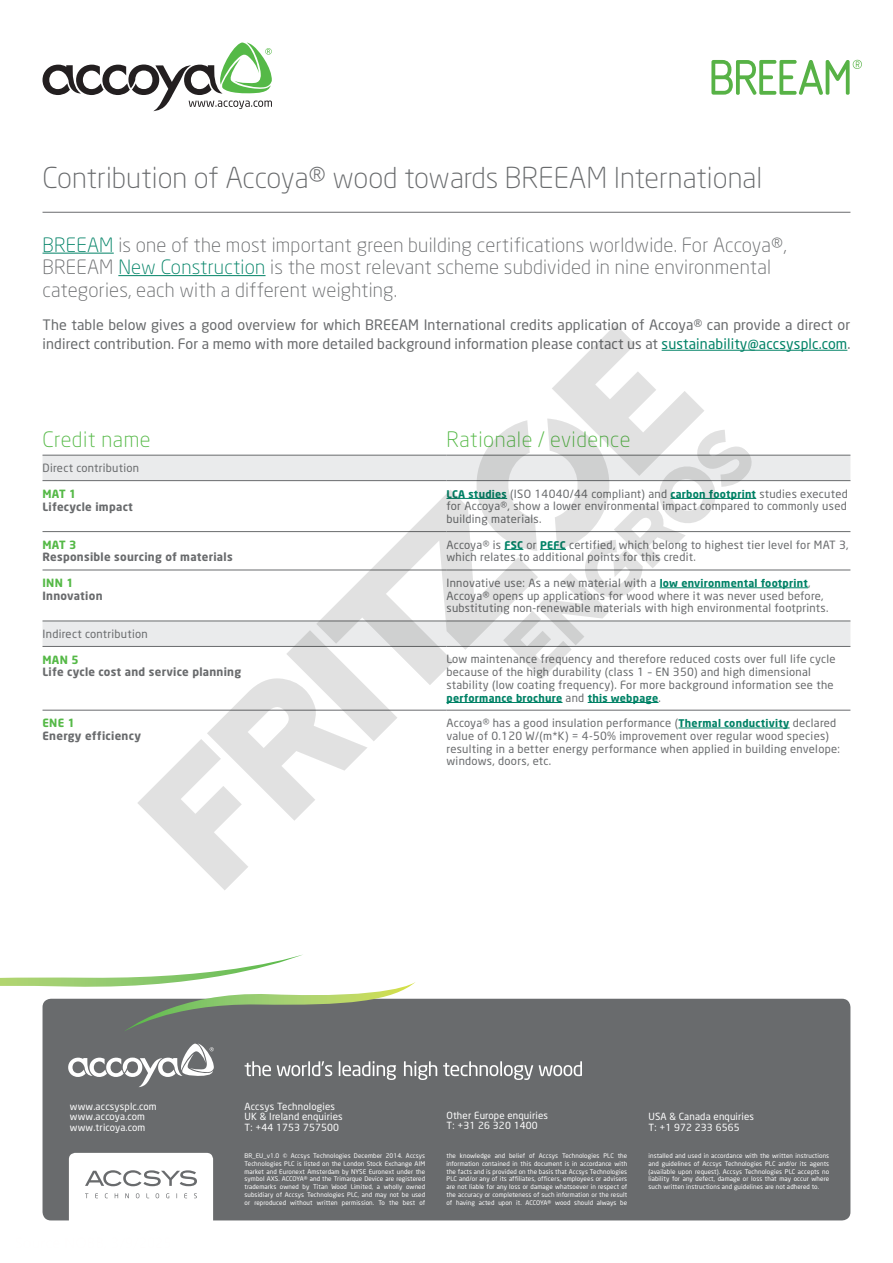
<style>
.page{position:relative;width:893px;height:1263px;background:#fff}
.page>*{position:absolute;margin:0;border:0;box-sizing:border-box;transform-origin:0 0}
.strapline{font:300 28.5px "Neo Sans";color:#696b6d}
.Kopjes{font:300 21px "Neo Sans";letter-spacing:.025em;color:#55b947}
.Subkopjes___Introduc{font:300 19.5px/22.5px "Neo Sans";letter-spacing:.01em;color:#696b6d}
.Broodtekst{font:14.25px/19.5px "Neo Sans";letter-spacing:.01em;color:#696b6d}
.kleine_tekst{font:11.25px/12.8px "Neo Sans";letter-spacing:.025em;color:#696b6d}
.kleine_tekst-2{font:700 11.25px "Neo Sans";letter-spacing:.025em;color:#696b6d}
.kleine_tekst-3{font:700 11.25px "Neo Sans";letter-spacing:.025em;color:#55b947}
.kleine_tekst-4{font:700 10.5px "Neo Sans";letter-spacing:.025em;color:#008266}
.adresgegevens{font:9.75px/10.5px "Neo Sans";letter-spacing:.015em;color:#fff}
.t1{font:6.3px/7.9px "Neo Sans";letter-spacing:.015em;color:#fff;text-align:justify}
.s1{color:#008266}
.s2{font-weight:700;font-size:10.5px;color:#008266}
.s3{font-weight:400;font-size:11.25px;color:#696b6d}
</style>
<div class="page">
<svg style="left:43px;top:43px;width:229px;height:68px"></svg>
<hr style="left:43px;top:212px;width:807px;height:1px;background:#696b6d">
<div style="left:43px;top:999px;width:807px;height:221px;background:#696b6d;border-radius:9px"></div>
<svg style="left:0;top:954px;width:416px;height:78px"></svg>
<svg style="left:244px;top:1061px;width:152px;height:19px"></svg>
<svg style="left:404px;top:1061px;width:178px;height:19px"></svg>
<svg style="left:68px;top:1043px;width:146px;height:44px"></svg>
<hr style="left:43px;top:253px;width:71px;height:1px;background:#008266">
<hr style="left:118px;top:275px;width:148px;height:1px;background:#008266">
<hr style="left:662px;top:350px;width:185px;height:1px;background:#008266">
<svg style="left:43px;top:456px;width:807px;height:190px"></svg>
<hr style="left:43px;top:455px;width:403px;height:1px;background:#696b6d">
<hr style="left:446px;top:455px;width:404px;height:1px;background:#696b6d">
<hr style="left:43px;top:480px;width:403px;height:1px;background:#696b6d">
<hr style="left:446px;top:480px;width:404px;height:1px;background:#696b6d">
<hr style="left:43px;top:531px;width:403px;height:1px;background:#696b6d">
<hr style="left:446px;top:531px;width:404px;height:1px;background:#696b6d">
<hr style="left:43px;top:570px;width:403px;height:1px;background:#696b6d">
<hr style="left:446px;top:570px;width:404px;height:1px;background:#696b6d">
<hr style="left:43px;top:621px;width:403px;height:1px;background:#696b6d">
<hr style="left:446px;top:621px;width:404px;height:1px;background:#696b6d">
<hr style="left:43px;top:646px;width:403px;height:1px;background:#696b6d">
<hr style="left:446px;top:646px;width:404px;height:1px;background:#696b6d">
<hr style="left:43px;top:710px;width:403px;height:1px;background:#696b6d">
<hr style="left:446px;top:710px;width:404px;height:1px;background:#696b6d">
<hr style="left:660px;top:587px;width:148px;height:1px;background:#008266">
<hr style="left:446px;top:702px;width:117px;height:1px;background:#008266">
<hr style="left:588px;top:702px;width:70px;height:1px;background:#008266">
<hr style="left:678px;top:727px;width:112px;height:1px;background:#008266">
<svg style="left:711px;top:60px;width:151px;height:35px"></svg>
<svg style="left:69px;top:1153px;width:144px;height:67px;background:#f4f4f4"></svg>
<svg style="left:316px;top:490px;width:222px;height:221px"></svg>
<svg style="left:137px;top:630px;width:260px;height:260px"></svg>
<svg style="left:449px;top:325px;width:310px;height:354px"></svg>
<p class="strapline" style="left:43px;top:161px;width:721px">Contribution of Accoya® wood towards BREEAM International</p>
<p class="Subkopjes___Introduc" style="left:43px;top:233px;width:746px"><span class="s1">BREEAM</span> is one of the most important green building certifications worldwide. For Accoya®,<br>BREEAM <span class="s1">New Construction</span> is the most relevant scheme subdivided in nine environmental categories, each with a different weighting.</p>
<p class="Broodtekst" style="left:43px;top:314px;width:809px">The table below gives a good overview for which BREEAM International credits application of Accoya® can provide a direct or indirect contribution. For a memo with more detailed background information please contact us at <span class="s1">sustainability@accsysplc.com</span>.</p>
<p class="Kopjes" style="left:43px;top:426px;width:110px">Credit name</p>
<p class="Kopjes" style="left:446px;top:426px;width:186px">Rationale / evidence</p>
<p class="kleine_tekst" style="left:43px;top:461px;width:98px">Direct contribution</p>
<p class="kleine_tekst-3" style="left:43px;top:486px;width:35px">MAT 1</p>
<p class="kleine_tekst-2" style="left:43px;top:499px;width:92px">Lifecycle impact</p>
<p class="kleine_tekst" style="left:446px;top:487px;width:403px;text-align:justify"><span class="s2">LCA studies</span> (ISO 14040/44 compliant) and <span class="s2">carbon footprint</span> studies executed for Accoya®, show a lower environmental impact compared to commonly used building materials.</p>
<p class="kleine_tekst-3" style="left:43px;top:537px;width:35px">MAT 3</p>
<p class="kleine_tekst-2" style="left:43px;top:550px;width:192px">Responsible sourcing of materials</p>
<p class="kleine_tekst" style="left:446px;top:538px;width:404px">Accoya® is <span class="s2">FSC</span> or <span class="s2">PEFC</span> certified, which belong to highest tier level for MAT 3, which relates to additional points for this credit.</p>
<p class="kleine_tekst-3" style="left:43px;top:576px;width:33px">INN 1</p>
<p class="kleine_tekst-2" style="left:43px;top:588px;width:62px">Innovation</p>
<p class="kleine_tekst" style="left:446px;top:576px;width:383px">Innovative use: As a new material with a <span class="s2">low environmental footprint</span>,<br>Accoya® opens up applications for wood where it was never used before, substituting non-renewable materials with high environmental footprints.</p>
<p class="kleine_tekst" style="left:43px;top:627px;width:107px">Indirect contribution</p>
<p class="kleine_tekst-3" style="left:43px;top:652px;width:38px">MAN 5</p>
<p class="kleine_tekst-2" style="left:43px;top:665px;width:200px">Life cycle cost and service planning</p>
<p class="kleine_tekst" style="left:446px;top:653px;width:391px">Low maintenance frequency and therefore reduced costs over full life cycle because of the high durability (class 1 – EN 350) and high dimensional stability (low coating frequency). For more background information see the</p>
<p class="kleine_tekst-4" style="left:446px;top:691px;width:216px">performance brochure <span class="s3">and</span> this webpage<span class="s3">.</span></p>
<p class="kleine_tekst-3" style="left:43px;top:716px;width:34px">ENE 1</p>
<p class="kleine_tekst-2" style="left:43px;top:729px;width:100px">Energy efficiency</p>
<p class="kleine_tekst" style="left:446px;top:716px;width:395px">Accoya® has a good insulation performance (<span class="s2">Thermal conductivity</span> declared value of 0.120 W/(m*K) = 4-50% improvement over regular wood species) resulting in a better energy performance when applied in building envelope: windows, doors, etc.</p>
<p class="adresgegevens" style="left:70px;top:1101px;width:88px">www.accsysplc.com www.accoya.com www.tricoya.com</p>
<p class="adresgegevens" style="left:244px;top:1101px;width:100px">Accsys Technologies<br>UK &amp; Ireland enquiries<br>T: +44 1753 757500</p>
<p class="adresgegevens" style="left:648px;top:1111px;width:107px">USA &amp; Canada enquiries<br>T: +1 972 233 6565</p>
<p class="adresgegevens" style="left:446px;top:1110px;width:103px">Other Europe enquiries<br>T: +31 26 320 1400</p>
<p class="t1" style="left:244px;top:1151px;width:182px">BR_EU_v1.0 © Accsys Technologies December 2014. Accsys Technologies PLC is listed on the London Stock Exchange AIM market and Euronext Amsterdam by NYSE Euronext under the symbol AXS. ACCOYA® and the Trimarque Device are registered trademarks owned by Titan Wood Limited, a wholly owned subsidiary of Accsys Technologies PLC, and may not be used or reproduced without written permission. To the best of</p>
<p class="t1" style="left:446px;top:1151px;width:182px">the knowledge and belief of Accsys Technologies PLC the information contained in this document is in accordance with the facts and is provided on the basis that Accsys Technologies PLC and/or any of its affiliates, officers, employees or advisers are not liable for any loss or damage whatsoever in respect of the accuracy or completeness of such information or the result of having acted upon it. ACCOYA® wood should always be</p>
<p class="t1" style="left:648px;top:1151px;width:182px">installed and used in accordance with the written instructions and guidelines of Accsys Technologies PLC and/or its agents (available upon request). Accsys Technologies PLC accepts no liability for any defect, damage or loss that may occur where such written instructions and guidelines are not adhered to.</p>
</div>
